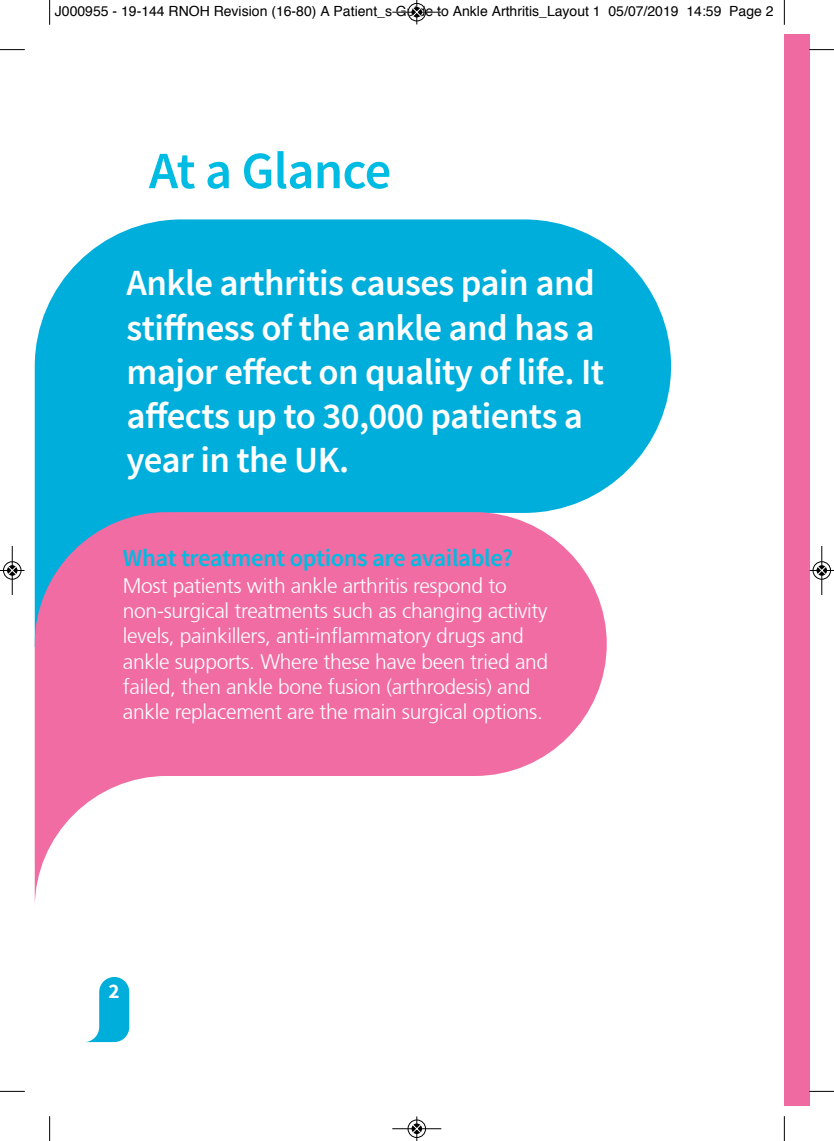
<style>
.page{position:relative;width:834px;height:1141px;background:#fff}
.page>*{position:absolute;margin:0;border:0;box-sizing:border-box;transform-origin:0 0}
.t1{font:600 52.5px "Source Sans Pro";letter-spacing:-.015em;color:#00bbe2}
.t2{font:600 36.75px/44.1px "Source Sans Pro";letter-spacing:-.015em;color:#fff}
.t3{font:600 24.5px "Source Sans Pro";letter-spacing:-.015em;color:#00bbe2}
.t4{font:300 21px/25.2px "Frutiger 45";letter-spacing:-.015em;color:#fff}
.t5{font:700 21px "Source Sans Pro";color:#fff}
.t6{font:14px "Helvetica";color:#000}
</style>
<div class="page">
<svg style="left:35px;top:219px;width:636px;height:427px;fill:#00aedc"></svg>
<svg style="left:35px;top:512px;width:571px;height:387px;fill:#f06ca2"></svg>
<div style="left:784px;top:35px;width:25px;height:1071px;background:#ee6aa1"></div>
<svg style="left:86px;top:977px;width:43px;height:65px"></svg>
<svg style="left:49px;top:0;width:1px;height:25px"></svg>
<svg style="left:0;top:49px;width:25px;height:1px"></svg>
<svg style="left:783px;top:0;width:1px;height:25px"></svg>
<svg style="left:809px;top:49px;width:24px;height:1px"></svg>
<svg style="left:49px;top:1116px;width:1px;height:25px"></svg>
<svg style="left:0;top:1091px;width:25px;height:1px"></svg>
<svg style="left:783px;top:1116px;width:1px;height:25px"></svg>
<svg style="left:809px;top:1091px;width:24px;height:1px"></svg>
<div style="left:407px;top:3px;width:19px;height:19px;border:1px solid #fff;border-radius:50%"></div>
<hr style="left:392px;top:12px;width:49px;height:1px;background:#000">
<div style="left:408px;top:3px;width:17px;height:18px;border:1px solid #000;border-radius:50%"></div>
<svg style="left:412px;top:0;width:9px;height:24px"></svg>
<div style="left:407px;top:1119px;width:19px;height:19px;border:1px solid #fff;border-radius:50%"></div>
<hr style="left:392px;top:1128px;width:49px;height:1px;background:#000">
<div style="left:408px;top:1120px;width:17px;height:18px;border:1px solid #000;border-radius:50%"></div>
<svg style="left:412px;top:1116px;width:9px;height:25px"></svg>
<div style="left:3px;top:561px;width:19px;height:19px;border:1px solid #fff;border-radius:50%"></div>
<hr style="left:12px;top:546px;width:1px;height:49px;background:#000">
<div style="left:3px;top:561px;width:18px;height:18px;border:1px solid #000;border-radius:50%"></div>
<svg style="left:0;top:566px;width:24px;height:9px"></svg>
<div style="left:812px;top:561px;width:19px;height:19px;border:1px solid #fff;border-radius:50%"></div>
<hr style="left:821px;top:546px;width:1px;height:49px;background:#000">
<div style="left:812px;top:561px;width:18px;height:18px;border:1px solid #000;border-radius:50%"></div>
<svg style="left:809px;top:566px;width:24px;height:9px"></svg>
<p class="t6" style="left:55px;top:5px;width:720px">J000955 - 19-144 RNOH Revision (16-80) A Patient_s Guide to Ankle Arthritis_Layout 1 05/07/2019 14:59 Page 2</p>
<h1 class="t1" style="left:149px;top:137px;width:244px">At a Glance</h1>
<h2 class="t2" style="left:126px;top:260px;width:479px">Ankle arthritis causes pain and stiffness of the ankle and has a major effect on quality of life. It affects up to 30,000 patients a year in the UK.</h2>
<p class="t3" style="left:123px;top:542px;width:391px">What treatment options are available?</p>
<p class="t4" style="left:123px;top:573px;width:427px">Most patients with ankle arthritis respond to non-surgical treatments such as changing activity levels, painkillers, anti-inflammatory drugs and ankle supports. Where these have been tried and failed, then ankle bone fusion (arthrodesis) and ankle replacement are the main surgical options.</p>
<p class="t5" style="left:109px;top:977px;width:13px">2</p>
</div>
